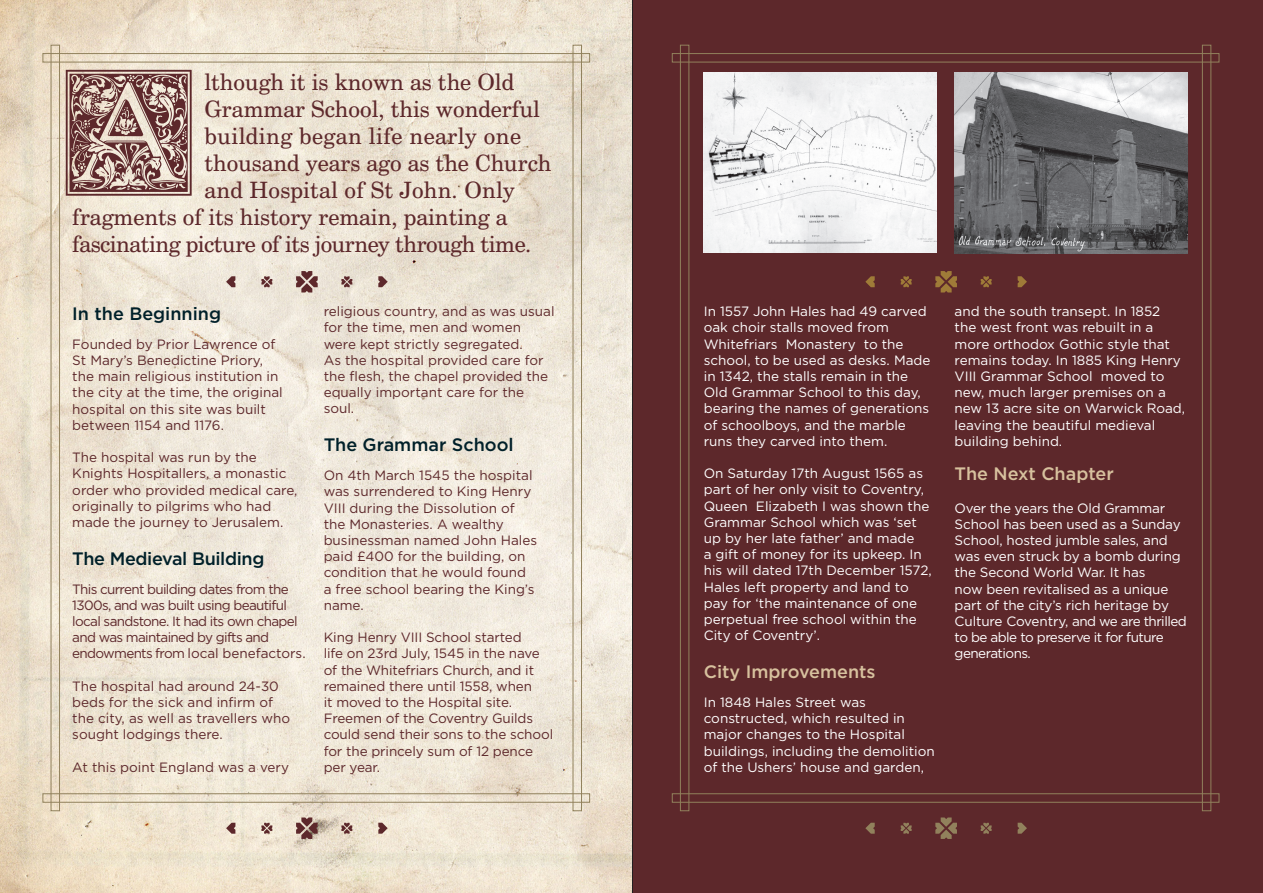
<style>
.page{position:relative;width:1263px;height:893px;background:#fff}
.page>*{position:absolute;margin:0;border:0;box-sizing:border-box;transform-origin:0 0}
.t1{font:22.5px "Century Schoolbook BT";color:#5d282b}
.t2{font:22.5px "Century Schoolbook BT";letter-spacing:-.02em;color:#5d282b}
.t3{font:22.5px "Century Schoolbook BT";letter-spacing:.02em;color:#5d282b}
.t4{font:500 18px "Gotham";color:#002029}
.t5{font:500 18px "Gotham";color:#d7c19e}
.t6{font:500 18px "Gotham";letter-spacing:-.02em;color:#002029}
.t7{font:13.5px/16.2px "Gotham";color:#fff}
.t8{font:13.5px/16.2px "Gotham";color:#5d282b}
.t9{font:13.5px/16.2px "Gotham";letter-spacing:-.05em;color:#5d282b}
</style>
<div class="page">
<div style="left:631px;top:0;width:632px;height:893px;background:#5d282b"></div>
<img style="left:0;top:0;width:631px;height:893px">
<svg style="left:935px;top:817px;width:22px;height:22px"></svg>
<svg style="left:1018px;top:823px;width:9px;height:11px"></svg>
<svg style="left:865px;top:823px;width:10px;height:11px"></svg>
<svg style="left:901px;top:823px;width:11px;height:11px"></svg>
<svg style="left:981px;top:823px;width:11px;height:11px"></svg>
<div style="left:43px;top:53px;width:547px;height:9px;border:1px solid #91815c"></div>
<div style="left:51px;top:45px;width:9px;height:766px;border:1px solid #91815c"></div>
<div style="left:573px;top:45px;width:9px;height:766px;border:1px solid #91815c"></div>
<div style="left:43px;top:793px;width:547px;height:10px;border:1px solid #91815c"></div>
<div style="left:672px;top:53px;width:547px;height:9px;border:1px solid #91815c"></div>
<div style="left:680px;top:45px;width:9px;height:766px;border:1px solid #91815c"></div>
<div style="left:1202px;top:45px;width:9px;height:766px;border:1px solid #91815c"></div>
<div style="left:672px;top:793px;width:547px;height:10px;border:1px solid #91815c"></div>
<svg style="left:296px;top:271px;width:22px;height:21px"></svg>
<svg style="left:378px;top:276px;width:10px;height:11px"></svg>
<svg style="left:226px;top:276px;width:9px;height:11px"></svg>
<svg style="left:261px;top:276px;width:11px;height:11px"></svg>
<svg style="left:341px;top:276px;width:11px;height:11px"></svg>
<svg style="left:935px;top:271px;width:22px;height:21px"></svg>
<svg style="left:1018px;top:276px;width:9px;height:11px"></svg>
<svg style="left:865px;top:276px;width:10px;height:11px"></svg>
<svg style="left:901px;top:276px;width:11px;height:11px"></svg>
<svg style="left:981px;top:276px;width:11px;height:11px"></svg>
<svg style="left:296px;top:817px;width:22px;height:22px"></svg>
<svg style="left:378px;top:823px;width:10px;height:11px"></svg>
<svg style="left:226px;top:823px;width:9px;height:11px"></svg>
<svg style="left:261px;top:823px;width:11px;height:11px"></svg>
<svg style="left:341px;top:823px;width:11px;height:11px"></svg>
<img style="left:704px;top:72px;width:233px;height:181px">
<img style="left:955px;top:72px;width:232px;height:181px">
<svg style="left:66px;top:70px;width:126px;height:126px;background:#a07f79"></svg>
<h1 class="t1" style="left:204px;top:68px;width:311px">lthough it is known as the Old</h1>
<h1 class="t1" style="left:204px;top:95px;width:337px">Grammar School, this wonderful</h1>
<h1 class="t3" style="left:204px;top:122px;width:318px">building began life nearly one</h1>
<h1 class="t1" style="left:204px;top:149px;width:349px">thousand years ago as the Church</h1>
<h1 class="t1" style="left:204px;top:176px;width:312px">and Hospital of St John. Only</h1>
<h1 class="t1" style="left:72px;top:203px;width:437px">fragments of its history remain, painting a</h1>
<h1 class="t2" style="left:72px;top:230px;width:460px">fascinating picture of its journey through time.</h1>
<h2 class="t4" style="left:72px;top:302px;width:150px">In the Beginning</h2>
<p class="t8" style="left:72px;top:336px;width:212px">Founded by Prior Lawrence of<br>St Mary’s Benedictine Priory, the main religious institution in the city at the time, the original hospital on this site was built between 1154 and 1176.</p>
<p class="t8" style="left:72px;top:449px;width:227px">The hospital was run by the<br>Knights Hospitallers, a monastic order who provided medical care, originally to pilgrims who had made the journey to Jerusalem.</p>
<h2 class="t6" style="left:72px;top:547px;width:194px">The Medieval Building</h2>
<p class="t9" style="left:72px;top:580px;width:235px">This current building dates from the 1300s, and was built using beautiful local sandstone. It had its own chapel and was maintained by gifts and endowments from local benefactors.</p>
<p class="t8" style="left:72px;top:678px;width:219px">The hospital had around 24-30 beds for the sick and infirm of the city, as well as travellers who sought lodgings there.</p>
<p class="t8" style="left:72px;top:759px;width:218px">At this point England was a very</p>
<p class="t8" style="left:324px;top:303px;width:232px">religious country, and as was usual for the time, men and women were kept strictly segregated.<br>As the hospital provided care for the flesh, the chapel provided the equally important care for the soul.</p>
<h2 class="t4" style="left:324px;top:433px;width:191px">The Grammar School</h2>
<p class="t8" style="left:324px;top:467px;width:215px">On 4th March 1545 the hospital was surrendered to King Henry<br>VIII during the Dissolution of the Monasteries. A wealthy businessman named John Hales paid £400 for the building, on condition that he would found a free school bearing the King’s name.</p>
<p class="t8" style="left:324px;top:629px;width:231px">King Henry VIII School started<br>life on 23rd July, 1545 in the nave of the Whitefriars Church, and it remained there until 1558, when<br>it moved to the Hospital site.<br>Freemen of the Coventry Guilds could send their sons to the school for the princely sum of 12 pence per year.</p>
<p class="t7" style="left:704px;top:303px;width:228px">In 1557 John Hales had 49 carved oak choir stalls moved from<br>Whitefriars Monastery to the school, to be used as desks. Made in 1342, the stalls remain in the<br>Old Grammar School to this day, bearing the names of generations of schoolboys, and the marble runs they carved into them.</p>
<p class="t7" style="left:704px;top:465px;width:229px">On Saturday 17th August 1565 as part of her only visit to Coventry,<br>Queen Elizabeth I was shown the<br>Grammar School which was ‘set up by her late father’ and made<br>a gift of money for its upkeep. In his will dated 17th December 1572,<br>Hales left property and land to pay for ‘the maintenance of one perpetual free school within the<br>City of Coventry’.</p>
<h2 class="t5" style="left:704px;top:660px;width:173px">City Improvements</h2>
<p class="t7" style="left:704px;top:694px;width:233px">In 1848 Hales Street was constructed, which resulted in major changes to the Hospital buildings, including the demolition of the Ushers’ house and garden,</p>
<p class="t7" style="left:955px;top:303px;width:232px">and the south transept. In 1852 the west front was rebuilt in a more orthodox Gothic style that remains today. In 1885 King Henry<br>VIII Grammar School moved to new, much larger premises on a new 13 acre site on Warwick Road, leaving the beautiful medieval building behind.</p>
<h2 class="t5" style="left:955px;top:462px;width:161px">The Next Chapter</h2>
<p class="t7" style="left:955px;top:499px;width:234px">Over the years the Old Grammar<br>School has been used as a Sunday<br>School, hosted jumble sales, and was even struck by a bomb during the Second World War. It has<br>now been revitalised as a unique part of the city’s rich heritage by<br>Culture Coventry, and we are thrilled to be able to preserve it for future generations.</p>
</div>
